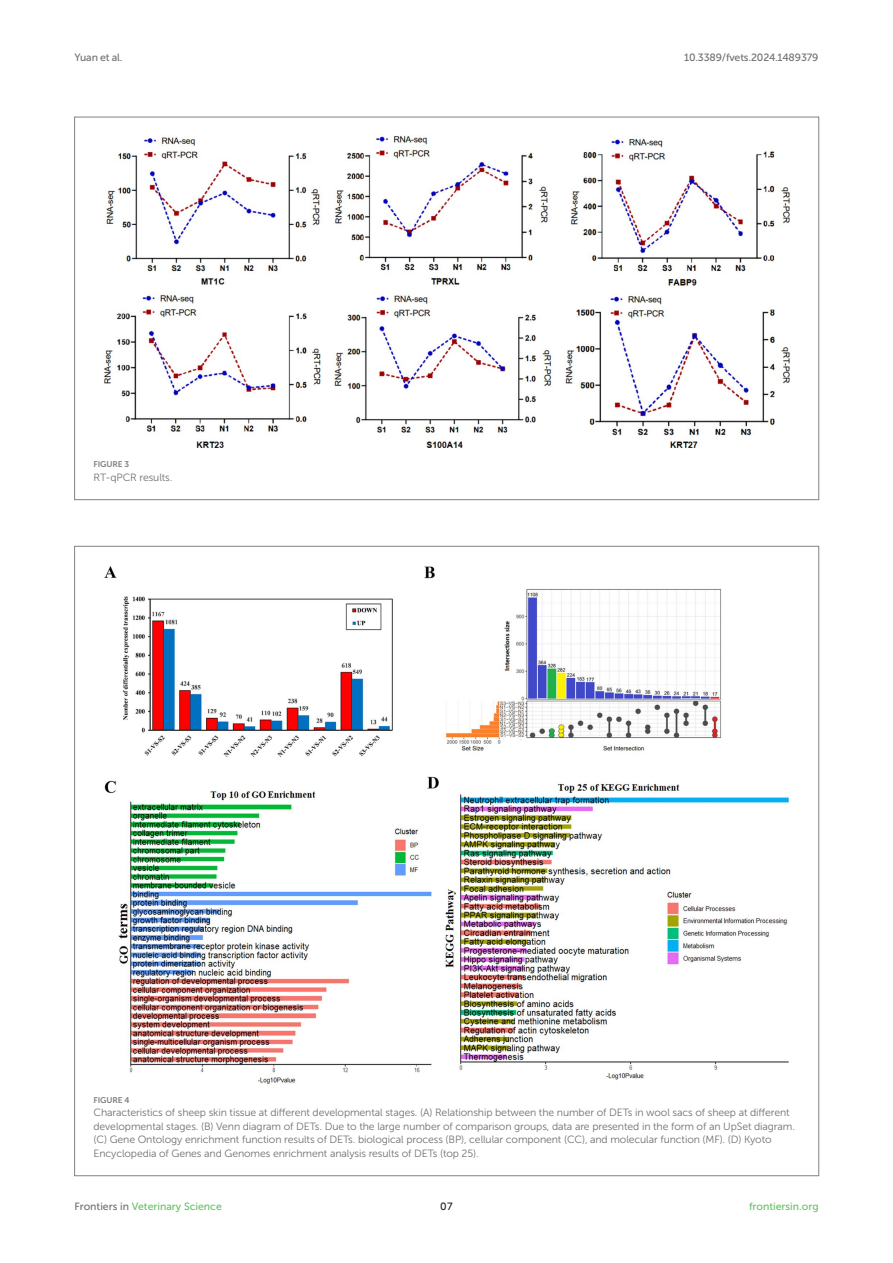
<style>
.page{position:relative;width:893px;height:1263px;background:#fff}
.page>*{position:absolute;margin:0;border:0;box-sizing:border-box;transform-origin:0 0}
.FIG_LEG{font:10.5px/13.5px "Museo Sans 300";letter-spacing:-.01em;color:#706f70}
.t1{font:10.5px "Museo Sans 500";color:#65c161}
.t2{font:10.5px "Museo Sans 500";letter-spacing:-.015em;color:#706f70}
.t3{font:10.5px "Museo Sans 500";color:#1b1c1b}
.FIG_HD{font:8.25px "Museo Sans 700";letter-spacing:-.01em;color:#7e7f7f}
.s1{color:#706f70}
</style>
<div class="page">
<img style="left:103px;top:136px;width:687px;height:312px">
<img style="left:104px;top:566px;width:685px;height:518px">
<p class="t2" style="left:74px;top:51px;width:50px">Yuan et al.</p>
<p class="t2" style="left:684px;top:51px;width:136px">10.3389/fvets.2024.1489379</p>
<p class="FIG_HD" style="left:94px;top:460px;width:37px">FIGURE 3</p>
<p class="FIG_LEG" style="left:94px;top:470px;width:80px">RT-qPCR results.</p>
<p class="FIG_HD" style="left:94px;top:1095px;width:37px">FIGURE 4</p>
<p class="FIG_LEG" style="left:94px;top:1106px;width:703px">Characteristics of sheep skin tissue at different developmental stages. (A) Relationship between the number of DETs in wool sacs of sheep at different developmental stages. (B) Venn diagram of DETs. Due to the large number of comparison groups, data are presented in the form of an UpSet diagram. (C) Gene Ontology enrichment function results of DETs. biological process (BP), cellular component (CC), and molecular function (MF). (D) Kyoto Encyclopedia of Genes and Genomes enrichment analysis results of DETs (top 25).</p>
<p class="t1" style="left:74px;top:1200px;width:149px"><span class="s1">Frontiers in</span> Veterinary Science</p>
<p class="t3" style="left:440px;top:1200px;width:14px">07</p>
<p class="t1" style="left:749px;top:1200px;width:71px">frontiersin.org</p>
</div>
